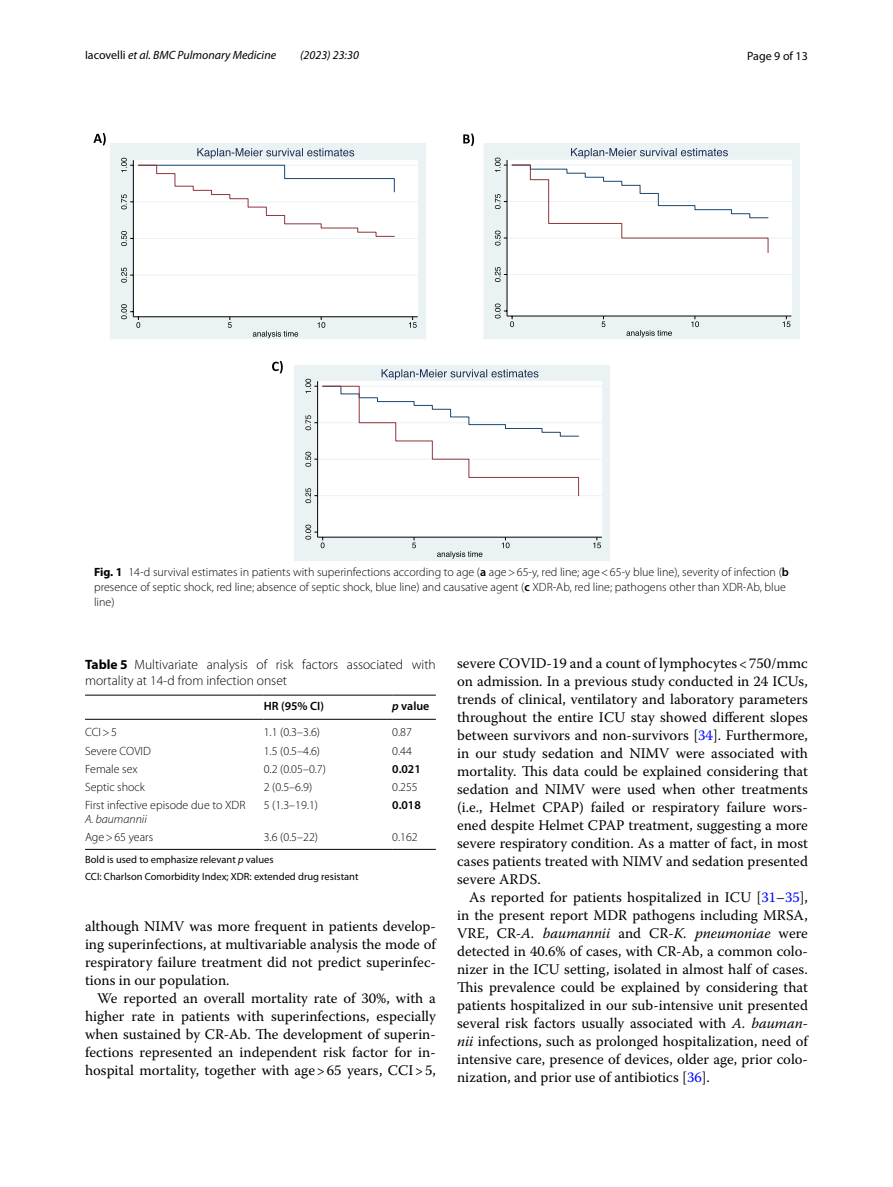
<style>
.page{position:relative;width:893px;height:1187px;background:#fff}
.page>*{position:absolute;margin:0;border:0;box-sizing:border-box;transform-origin:0 0}
.t1{font:14.7px/18px "Warnock Pro";color:#000;text-align:justify}
.t2{font:300 13.5px/16.5px "Myriad Pro";color:#000}
.t3{font:300 12px/15px "Myriad Pro";color:#000}
.t4{font:italic 12px "Myriad Pro";color:#000}
.t5{font:600 12px "Myriad Pro";color:#000}
.t6{font:italic 300 12px "Myriad Pro";color:#000}
.t7{font:12px "Myriad Pro";color:#000}
.t8{font:10.5px/17px "Myriad Pro";color:#000}
.s1{font-style:normal}
.s2{font-weight:700}
.s3{font-weight:600}
.s4{font-style:italic}
.s5{color:#00f}
</style>
<div class="page">
<div style="left:110px;top:143px;width:316px;height:196px;background:#eaf2f3"></div>
<div style="left:133px;top:160px;width:285px;height:157px;background:#fff"></div>
<hr style="left:133px;top:275px;width:285px;height:1px;background:#eaf2f3">
<hr style="left:133px;top:238px;width:285px;height:1px;background:#eaf2f3">
<hr style="left:133px;top:201px;width:285px;height:1px;background:#eaf2f3">
<hr style="left:133px;top:165px;width:285px;height:1px;background:#eaf2f3">
<hr style="left:133px;top:160px;width:1px;height:157px;background:#000">
<svg style="left:121px;top:267px;width:12px;height:15px"></svg>
<hr style="left:133px;top:316px;width:285px;height:1px;background:#000">
<svg style="left:121px;top:304px;width:19px;height:24px"></svg>
<svg style="left:228px;top:317px;width:4px;height:11px"></svg>
<svg style="left:318px;top:317px;width:7px;height:11px"></svg>
<svg style="left:409px;top:317px;width:8px;height:11px"></svg>
<svg style="left:253px;top:331px;width:45px;height:7px"></svg>
<svg style="left:121px;top:148px;width:274px;height:98px"></svg>
<div style="left:294px;top:365px;width:316px;height:195px;background:#eaf2f3"></div>
<div style="left:318px;top:381px;width:284px;height:156px;background:#fff"></div>
<div style="left:318px;top:381px;width:284px;height:156px;border:1px solid #fff"></div>
<hr style="left:318px;top:495px;width:284px;height:1px;background:#eaf2f3">
<hr style="left:318px;top:459px;width:284px;height:1px;background:#eaf2f3">
<hr style="left:318px;top:422px;width:284px;height:1px;background:#eaf2f3">
<hr style="left:318px;top:386px;width:284px;height:1px;background:#eaf2f3">
<hr style="left:317px;top:381px;width:1px;height:156px;background:#000">
<hr style="left:318px;top:537px;width:284px;height:1px;background:#000">
<svg style="left:305px;top:524px;width:20px;height:24px"></svg>
<svg style="left:412px;top:537px;width:4px;height:11px"></svg>
<svg style="left:502px;top:537px;width:8px;height:11px"></svg>
<svg style="left:593px;top:537px;width:8px;height:11px"></svg>
<svg style="left:437px;top:551px;width:45px;height:7px"></svg>
<svg style="left:305px;top:369px;width:274px;height:134px"></svg>
<div style="left:484px;top:143px;width:315px;height:196px;background:#eaf2f3"></div>
<div style="left:507px;top:160px;width:284px;height:156px;background:#fff"></div>
<div style="left:507px;top:160px;width:284px;height:156px;border:1px solid #fff"></div>
<hr style="left:507px;top:274px;width:284px;height:1px;background:#eaf2f3">
<hr style="left:507px;top:238px;width:284px;height:1px;background:#eaf2f3">
<hr style="left:507px;top:201px;width:284px;height:1px;background:#eaf2f3">
<hr style="left:507px;top:165px;width:284px;height:1px;background:#eaf2f3">
<hr style="left:507px;top:160px;width:1px;height:156px;background:#000">
<svg style="left:495px;top:267px;width:12px;height:15px"></svg>
<hr style="left:507px;top:316px;width:284px;height:1px;background:#000">
<svg style="left:495px;top:303px;width:19px;height:24px"></svg>
<svg style="left:602px;top:316px;width:3px;height:11px"></svg>
<svg style="left:691px;top:316px;width:8px;height:11px"></svg>
<svg style="left:783px;top:316px;width:7px;height:11px"></svg>
<svg style="left:626px;top:330px;width:46px;height:7px"></svg>
<svg style="left:495px;top:148px;width:274px;height:105px"></svg>
<svg style="left:94px;top:133px;width:12px;height:12px"></svg>
<svg style="left:463px;top:133px;width:11px;height:13px"></svg>
<svg style="left:272px;top:361px;width:11px;height:12px"></svg>
<hr style="left:85px;top:694px;width:179px;height:1px;background:#000">
<hr style="left:85px;top:719px;width:179px;height:1px;background:#000">
<hr style="left:264px;top:694px;width:128px;height:1px;background:#000">
<hr style="left:264px;top:719px;width:128px;height:1px;background:#000">
<hr style="left:392px;top:694px;width:44px;height:1px;background:#000">
<hr style="left:392px;top:719px;width:44px;height:1px;background:#000">
<hr style="left:85px;top:849px;width:179px;height:1px;background:#000">
<hr style="left:264px;top:849px;width:128px;height:1px;background:#000">
<hr style="left:392px;top:849px;width:44px;height:1px;background:#000">
<p class="t4" style="left:85px;top:48px;width:193px"><span class="s1">Iacovelli</span> et al. BMC Pulmonary Medicine</p>
<p class="t4" style="left:300px;top:48px;width:60px">(2023) 23:30</p>
<p class="t7" style="left:747px;top:48px;width:62px">Page 9 of 13</p>
<p class="t3" style="left:94px;top:564px;width:696px"><span class="s2">Fig. 1</span> 14-d survival estimates in patients with superinfections according to age (<span class="s3">a</span> age&gt;65-y, red line; age&lt;65-y blue line), severity of infection (<span class="s3">b </span>presence of septic shock, red line; absence of septic shock, blue line) and causative agent (<span class="s3">c</span> XDR-Ab, red line; pathogens other than XDR-Ab, blue line)</p>
<p class="t2" style="left:85px;top:656px;width:352px"><span class="s2">Table 5</span> Multivariate analysis of risk factors associated with mortality at 14-d from infection onset</p>
<p class="t5" style="left:264px;top:697px;width:62px">HR (95% CI)</p>
<p class="t5" style="left:392px;top:697px;width:39px"><span class="s4">p</span> value</p>
<p class="t3" style="left:85px;top:725px;width:34px">CCI&gt;5</p>
<p class="t3" style="left:264px;top:725px;width:58px">1.1 (0.3–3.6)</p>
<p class="t3" style="left:392px;top:725px;width:21px">0.87</p>
<p class="t3" style="left:85px;top:743px;width:67px">Severe COVID</p>
<p class="t3" style="left:264px;top:743px;width:58px">1.5 (0.5–4.6)</p>
<p class="t3" style="left:392px;top:743px;width:21px">0.44</p>
<p class="t3" style="left:85px;top:761px;width:54px">Female sex</p>
<p class="t3" style="left:264px;top:761px;width:64px">0.2 (0.05–0.7)</p>
<p class="t5" style="left:392px;top:761px;width:30px">0.021</p>
<p class="t3" style="left:85px;top:779px;width:61px">Septic shock</p>
<p class="t3" style="left:264px;top:779px;width:50px">2 (0.5–6.9)</p>
<p class="t3" style="left:392px;top:779px;width:27px">0.255</p>
<p class="t3" style="left:85px;top:797px;width:162px">First infective episode due to XDR</p>
<p class="t6" style="left:85px;top:812px;width:63px">A. baumannii</p>
<p class="t3" style="left:264px;top:797px;width:56px">5 (1.3–19.1)</p>
<p class="t5" style="left:392px;top:797px;width:30px">0.018</p>
<p class="t3" style="left:85px;top:829px;width:70px">Age&gt;65 years</p>
<p class="t3" style="left:264px;top:829px;width:56px">3.6 (0.5–22)</p>
<p class="t3" style="left:392px;top:829px;width:27px">0.162</p>
<p class="t8" style="left:85px;top:850px;width:275px">Bold is used to emphasize relevant <span class="s4">p</span> values<br>CCI: Charlson Comorbidity Index; XDR: extended drug resistant</p>
<p class="t1" style="left:85px;top:916px;width:352px">although NIMV was more frequent in patients develop&shy;ing superinfections, at multivariable analysis the mode of respiratory failure treatment did not predict superinfec&shy;tions in our population.</p>
<p class="t1" style="left:85px;top:988px;width:352px;text-indent:12px">We reported an overall mortality rate of 30%, with a higher rate in patients with superinfections, especially when sustained by CR-Ab. The development of superin&shy;fections represented an independent risk factor for in&shy;hospital mortality, together with age&gt;65 years, CCI&gt;5,</p>
<p class="t1" style="left:457px;top:653px;width:352px">severe COVID-19 and a count of lymphocytes&lt;750/mmc on admission. In a previous study conducted in 24 ICUs, trends of clinical, ventilatory and laboratory parameters throughout the entire ICU stay showed different slopes between survivors and non-survivors [<span class="s5">34</span>]. Furthermore, in our study sedation and NIMV were associated with mortality. This data could be explained considering that sedation and NIMV were used when other treatments (i.e., Helmet CPAP) failed or respiratory failure wors&shy;ened despite Helmet CPAP treatment, suggesting a more severe respiratory condition. As a matter of fact, in most cases patients treated with NIMV and sedation presented severe ARDS.</p>
<p class="t1" style="left:457px;top:887px;width:352px;text-indent:12px">As reported for patients hospitalized in ICU [<span class="s5">31</span>–<span class="s5">35</span>], in the present report MDR pathogens including MRSA, VRE, CR-<span class="s4">A. baumannii</span> and CR-<span class="s4">K. pneumoniae</span> were detected in 40.6% of cases, with CR-Ab, a common colo&shy;nizer in the ICU setting, isolated in almost half of cases.<br>This prevalence could be explained by considering that patients hospitalized in our sub-intensive unit presented several risk factors usually associated with <span class="s4">A. bauman&shy;nii</span> infections, such as prolonged hospitalization, need of intensive care, presence of devices, older age, prior colo&shy;nization, and prior use of antibiotics [<span class="s5">36</span>].</p>
</div>
